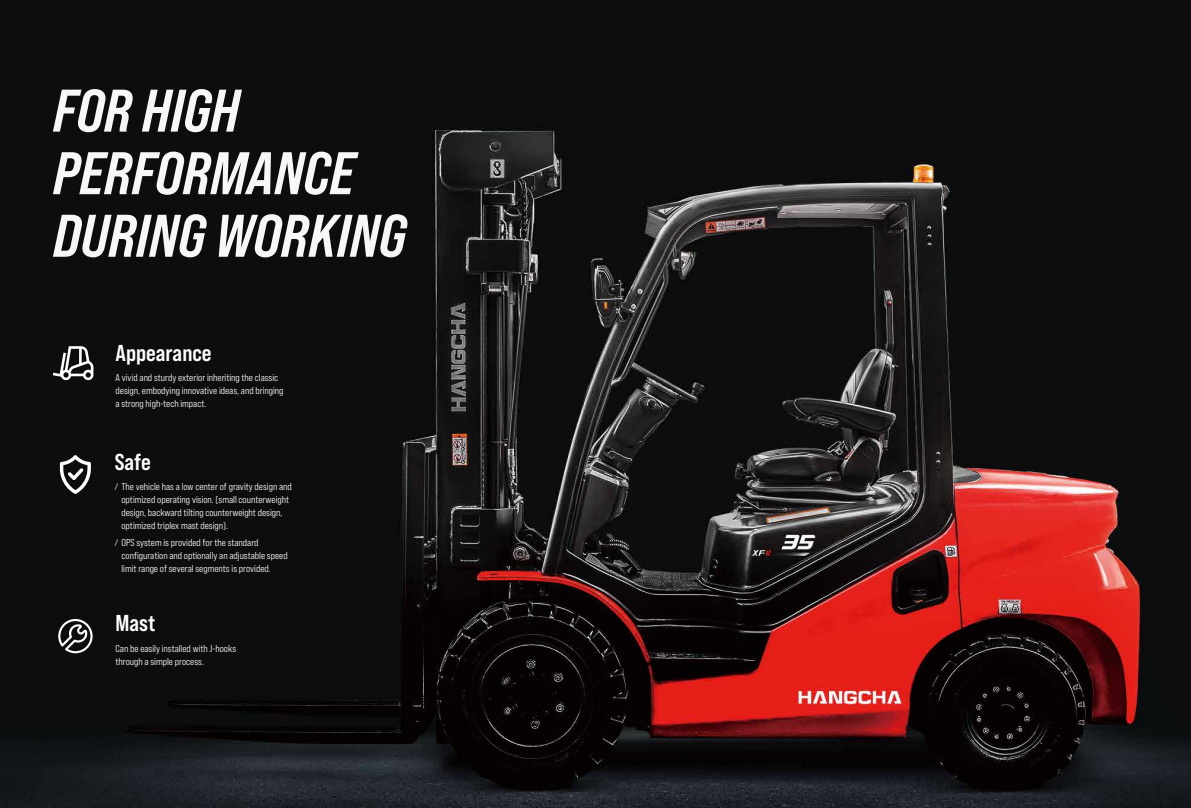
<style>
.page{position:relative;width:1191px;height:808px;background:#fff}
.page>*{position:absolute;margin:0;border:0;box-sizing:border-box;transform-origin:0 0}
.t1{font:60px/62.6px "Bebas Neue Pro Sm E Bd It";color:#f6f7f7}
.t2{font:23px "Bebas Neue Pro Sm E Bd";color:#fff}
.t3{font:10px/13px "Bebas Neue Pro Sm E Md";color:#fff}
.t4{font:8px "Bebas Neue Pro Sm E Rg";color:#fff}
</style>
<div class="page">
<img style="left:0;top:0;width:1191px;height:808px">
<svg style="left:53px;top:346px;width:40px;height:34px"></svg>
<svg style="left:60px;top:455px;width:31px;height:39px"></svg>
<svg style="left:58px;top:619px;width:35px;height:34px"></svg>
<h1 class="t1" style="left:53px;top:78px;width:354px">FOR HIGH<br>PERFORMANCE<br>DURING WORKING</h1>
<h2 class="t2" style="left:115px;top:339px;width:98px">Appearance</h2>
<p class="t3" style="left:115px;top:371px;width:169px">A vivid and sturdy exterior inheriting the classic design, embodying innovative ideas, and bringing a strong high-tech impact.</p>
<h2 class="t2" style="left:115px;top:448px;width:38px">Safe</h2>
<p class="t3" style="left:121px;top:480px;width:172px">The vehicle has a low center of gravity design and optimized operating vision. (small counterweight design, backward tilting counterweight design, optimized triplex mast design).</p>
<p class="t3" style="left:121px;top:536px;width:168px">OPS system is provided for the standard configuration and optionally an adjustable speed limit range of several segments is provided.</p>
<p class="t4" style="left:115px;top:481px;width:5px">/</p>
<p class="t4" style="left:115px;top:537px;width:5px">/</p>
<h2 class="t2" style="left:115px;top:609px;width:41px">Mast</h2>
<p class="t3" style="left:115px;top:642px;width:122px">Can be easily installed with J-hooks through a simple process.</p>
</div>
